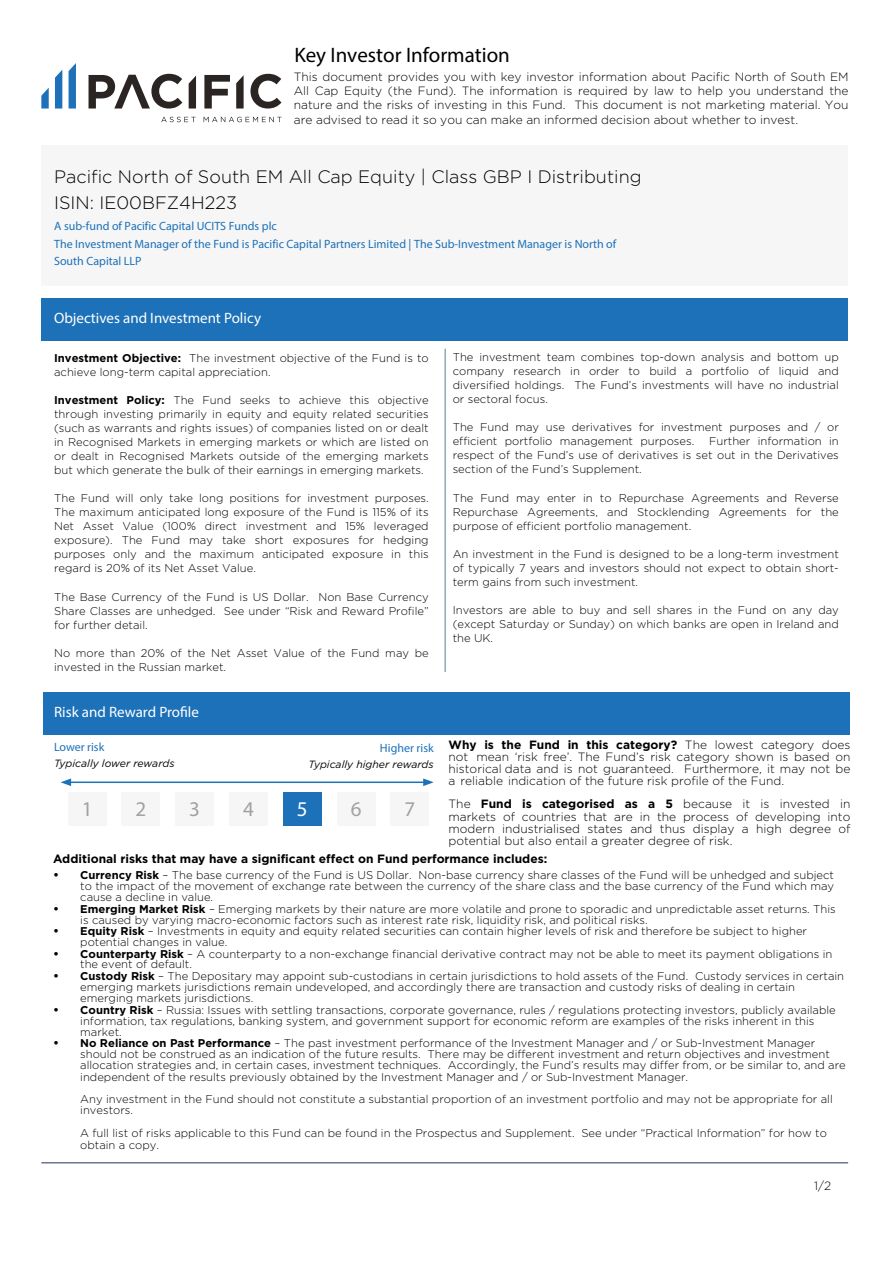
<style>
.page{position:relative;width:893px;height:1263px;background:#fff}
.page>*{position:absolute;margin:0;border:0;box-sizing:border-box;transform-origin:0 0}
.t1{font:21px "Myriad Pro";color:#000}
.t2{font:21px "Myriad Pro";color:#a1a1a1}
.t3{font:21px "Myriad Pro";color:#a1a0a0}
.t4{font:21px "Myriad Pro";color:#fff}
.t5{font:300 18px/25.8px "Gotham";color:#000}
.t6{font:15px "Myriad Pro";color:#fff}
.t7{font:300 12px/12.3px "Gotham";color:#000;text-align:justify}
.t8{font:12px/17.7px "Myriad Pro";color:#1d71b8}
.t9{font:700 12px "Gotham";color:#000}
.t10{font:300 11.25px/14.1px "Gotham";color:#000}
.t11{font:italic 10.5px "Gotham";color:#000}
.s1{font-weight:700}
.s2{font-weight:700;font-size:12px}
</style>
<div class="page">
<div style="left:41px;top:298px;width:807px;height:42px;background:#1d71b8"></div>
<div style="left:41px;top:145px;width:807px;height:141px;background:#f6f6f6"></div>
<div style="left:43px;top:692px;width:806px;height:42px;background:#1d71b8"></div>
<div style="left:68px;top:792px;width:38px;height:34px;background:#f6f6f6"></div>
<div style="left:122px;top:792px;width:38px;height:34px;background:#f6f6f6"></div>
<div style="left:176px;top:792px;width:38px;height:34px;background:#f6f6f6"></div>
<div style="left:337px;top:792px;width:38px;height:34px;background:#f6f6f6"></div>
<div style="left:391px;top:792px;width:38px;height:34px;background:#f6f6f6"></div>
<hr style="left:69px;top:781px;width:356px;height:2px;background:#1d71b8">
<svg style="left:61px;top:778px;width:10px;height:8px"></svg>
<svg style="left:423px;top:778px;width:11px;height:8px"></svg>
<hr style="left:41px;top:1162px;width:807px;height:1px;background:#20315e">
<hr style="left:445px;top:349px;width:1px;height:323px;background:#528296">
<div style="left:283px;top:792px;width:38px;height:34px;background:#1d71b8"></div>
<div style="left:229px;top:792px;width:39px;height:34px;background:#f6f6f6"></div>
<svg style="left:89px;top:74px;width:93px;height:35px"></svg>
<svg style="left:204px;top:75px;width:26px;height:34px"></svg>
<svg style="left:250px;top:74px;width:31px;height:35px"></svg>
<svg style="left:189px;top:76px;width:7px;height:33px"></svg>
<svg style="left:236px;top:75px;width:8px;height:34px"></svg>
<svg style="left:69px;top:63px;width:7px;height:46px"></svg>
<svg style="left:41px;top:88px;width:8px;height:21px"></svg>
<svg style="left:55px;top:70px;width:7px;height:39px"></svg>
<svg style="left:161px;top:117px;width:35px;height:5px"></svg>
<svg style="left:204px;top:117px;width:77px;height:5px"></svg>
<h1 class="t1" style="left:294px;top:42px;width:217px">Key Investor Information</h1>
<p class="t7" style="left:294px;top:69px;width:556px;line-height:14.4px">This document provides you with key investor information about Pacific North of South EM All Cap Equity (the Fund). The information is required by law to help you understand the nature and the risks of investing in this Fund. This document is not marketing material. You are advised to read it so you can make an informed decision about whether to invest.</p>
<h2 class="t5" style="left:54px;top:164px;width:589px">Pacific North of South EM All Cap Equity | Class GBP I Distributing<br>ISIN: IE00BFZ4H223</h2>
<p class="t8" style="left:54px;top:217px;width:564px">A sub-fund of Pacific Capital UCITS Funds plc<br>The Investment Manager of the Fund is Pacific Capital Partners Limited | The Sub-Investment Manager is North of<br>South Capital LLP</p>
<h3 class="t6" style="left:54px;top:309px;width:209px">Objectives and Investment Policy</h3>
<p class="t10" style="left:54px;top:351px;width:376px;line-height:13.6px"><span class="s1">Investment Objective:</span> The investment objective of the Fund is to achieve long-term capital appreciation.</p>
<p class="t10" style="left:54px;top:393px;width:376px;text-align:justify"><span class="s1">Investment Policy:</span> The Fund seeks to achieve this objective through investing primarily in equity and equity related securities (such as warrants and rights issues) of companies listed on or dealt in Recognised Markets in emerging markets or which are listed on or dealt in Recognised Markets outside of the emerging markets but which generate the bulk of their earnings in emerging markets.</p>
<p class="t10" style="left:54px;top:491px;width:376px;text-align:justify">The Fund will only take long positions for investment purposes.<br>The maximum anticipated long exposure of the Fund is 115% of its Net Asset Value (100% direct investment and 15% leveraged exposure). The Fund may take short exposures for hedging purposes only and the maximum anticipated exposure in this regard is 20% of its Net Asset Value.</p>
<p class="t10" style="left:54px;top:589px;width:376px;text-align:justify">The Base Currency of the Fund is US Dollar. Non Base Currency Share Classes are unhedged. See under “Risk and Reward Profile” for further detail.</p>
<p class="t10" style="left:54px;top:646px;width:376px">No more than 20% of the Net Asset Value of the Fund may be invested in the Russian market.</p>
<h3 class="t6" style="left:54px;top:703px;width:146px">Risk and Reward Profile</h3>
<p class="t10" style="left:453px;top:350px;width:388px;text-align:justify">The investment team combines top-down analysis and bottom up company research in order to build a portfolio of liquid and diversified holdings. The Fund’s investments will have no industrial or sectoral focus.</p>
<p class="t10" style="left:453px;top:420px;width:388px">The Fund may use derivatives for investment purposes and / or efficient portfolio management purposes.</p>
<p class="t10" style="left:453px;top:434px;width:388px;text-align:justify;text-indent:256px">Further information in respect of the Fund’s use of derivatives is set out in the Derivatives section of the Fund’s Supplement.</p>
<p class="t10" style="left:453px;top:490px;width:388px;text-align:justify">The Fund may enter in to Repurchase Agreements and Reverse Repurchase Agreements, and Stocklending Agreements for the purpose of efficient portfolio management.</p>
<p class="t10" style="left:453px;top:547px;width:388px;text-align:justify">An investment in the Fund is designed to be a long-term investment of typically 7 years and investors should not expect to obtain short&shy;term gains from such investment.</p>
<p class="t10" style="left:453px;top:603px;width:388px;text-align:justify">Investors are able to buy and sell shares in the Fund on any day (except Saturday or Sunday) on which banks are open in Ireland and the UK.</p>
<p class="t7" style="left:449px;top:738px;width:403px"><span class="s1">Why is the Fund in this category?</span> The lowest category does not mean ‘risk free’. The Fund’s risk category shown is based on historical data and is not guaranteed. Furthermore, it may not be a reliable indication of the future risk profile of the Fund.</p>
<p class="t7" style="left:449px;top:798px;width:403px">The <span class="s1">Fund is categorised as a 5</span> because it is invested in markets of countries that are in the process of developing into modern industrialised states and thus display a high degree of potential but also entail a greater degree of risk.</p>
<p class="t8" style="left:54px;top:738px;width:52px">Lower risk</p>
<p class="t8" style="left:380px;top:739px;width:55px">Higher risk</p>
<p class="t11" style="left:54px;top:758px;width:122px">Typically lower rewards</p>
<p class="t11" style="left:308px;top:759px;width:127px">Typically higher rewards</p>
<h1 class="t2" style="left:82px;top:796px;width:12px">1</h1>
<h1 class="t2" style="left:135px;top:796px;width:12px">2</h1>
<h1 class="t2" style="left:189px;top:796px;width:12px">3</h1>
<h1 class="t2" style="left:351px;top:796px;width:12px">6</h1>
<h1 class="t2" style="left:404px;top:796px;width:12px">7</h1>
<h1 class="t3" style="left:243px;top:796px;width:12px">4</h1>
<h1 class="t4" style="left:297px;top:796px;width:12px">5</h1>
<p class="t9" style="left:53px;top:852px;width:496px">Additional risks that may have a significant effect on Fund performance includes:</p>
<p class="t10" style="left:80px;top:869px;width:755px;line-height:11.1px;text-align:justify;text-indent:-27px"><span class="s2">•</span> <span class="s1">Currency Risk</span> – The base currency of the Fund is US Dollar. Non-base currency share classes of the Fund will be unhedged and subject to the impact of the movement of exchange rate between the currency of the share class and the base currency of the Fund which may cause a decline in value.</p>
<p class="t10" style="left:80px;top:903px;width:757px;line-height:10.8px;text-indent:-27px"><span class="s2">•</span> <span class="s1">Emerging Market Risk</span> – Emerging markets by their nature are more volatile and prone to sporadic and unpredictable asset returns. This is caused by varying macro-economic factors such as interest rate risk, liquidity risk, and political risks.</p>
<p class="t10" style="left:80px;top:926px;width:728px;line-height:10.8px;text-indent:-27px"><span class="s2">•</span> <span class="s1">Equity Risk</span> – Investments in equity and equity related securities can contain higher levels of risk and therefore be subject to higher potential changes in value.</p>
<p class="t10" style="left:80px;top:948px;width:754px;line-height:10.8px;text-indent:-27px"><span class="s2">•</span> <span class="s1">Counterparty Risk</span> – A counterparty to a non-exchange financial derivative contract may not be able to meet its payment obligations in the event of default.</p>
<p class="t10" style="left:80px;top:970px;width:765px;line-height:11.1px;text-indent:-27px"><span class="s2">•</span> <span class="s1">Custody Risk</span> – The Depositary may appoint sub-custodians in certain jurisdictions to hold assets of the Fund. Custody services in certain emerging markets jurisdictions remain undeveloped, and accordingly there are transaction and custody risks of dealing in certain emerging markets jurisdictions.</p>
<p class="t10" style="left:80px;top:1004px;width:757px;line-height:11.1px;text-indent:-27px"><span class="s2">•</span> <span class="s1">Country Risk</span> – Russia: Issues with settling transactions, corporate governance, rules / regulations protecting investors, publicly available information, tax regulations, banking system, and government support for economic reform are examples of the risks inherent in this market.</p>
<p class="t10" style="left:80px;top:1038px;width:767px;line-height:11.1px;text-indent:-27px"><span class="s2">•</span> <span class="s1">No Reliance on Past Performance</span> – The past investment performance of the Investment Manager and / or Sub-Investment Manager should not be construed as an indication of the future results. There may be different investment and return objectives and investment allocation strategies and, in certain cases, investment techniques. Accordingly, the Fund’s results may differ from, or be similar to, and are independent of the results previously obtained by the Investment Manager and / or Sub-Investment Manager.</p>
<p class="t10" style="left:80px;top:1093px;width:754px;line-height:11.2px">Any investment in the Fund should not constitute a substantial proportion of an investment portfolio and may not be appropriate for all investors.</p>
<p class="t10" style="left:80px;top:1127px;width:748px;line-height:11.9px">A full list of risks applicable to this Fund can be found in the Prospectus and Supplement. See under “Practical Information” for how to obtain a copy.</p>
<p class="t7" style="left:814px;top:1179px;width:18px">1/2</p>
</div>
